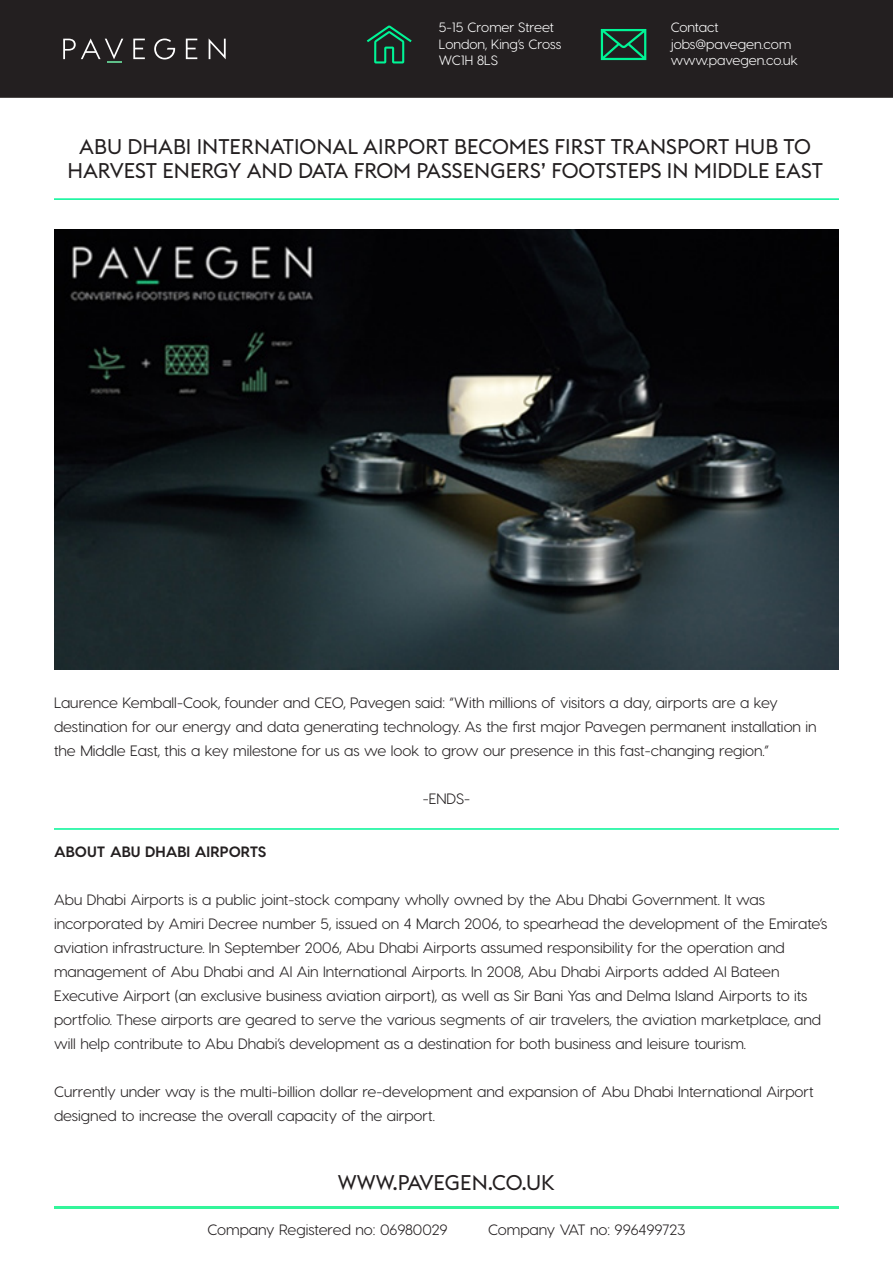
<style>
.page{position:relative;width:893px;height:1263px;background:#fff}
.page>*{position:absolute;margin:0;border:0;box-sizing:border-box;transform-origin:0 0}
.t1{font:21px/24px "Euclid Flex";color:#231f20;text-align:center}
.t2{font:15px/24px "Visby CF";color:#231f20}
.t3{font:700 15px "Visby CF";color:#231f20}
.t4{font:13.5px/16.2px "Visby CF";color:#fff}
</style>
<div class="page">
<div style="left:1px;top:1px;width:891px;height:96px;background:#231f20"></div>
<div style="left:0;top:0;width:893px;height:98px;border:2px solid #231f20"></div>
<svg style="left:209px;top:38px;width:17px;height:21px"></svg>
<svg style="left:63px;top:38px;width:60px;height:25px"></svg>
<svg style="left:154px;top:39px;width:21px;height:20px"></svg>
<svg style="left:133px;top:39px;width:12px;height:20px"></svg>
<svg style="left:186px;top:39px;width:11px;height:20px"></svg>
<hr style="left:54px;top:1206px;width:785px;height:3px;background:#32f59a">
<svg style="left:367px;top:25px;width:45px;height:38px"></svg>
<svg style="left:601px;top:29px;width:45px;height:31px"></svg>
<img style="left:54px;top:229px;width:785px;height:440px">
<hr style="left:54px;top:198px;width:785px;height:2px;background:#00f596">
<hr style="left:54px;top:828px;width:785px;height:2px;background:#00f596">
<p class="t4" style="left:439px;top:20px;width:124px">5-15 Cromer Street<br>London, King’s Cross<br>WC1H 8LS</p>
<p class="t4" style="left:671px;top:20px;width:129px">Contact jobs@pavegen.com www.pavegen.co.uk</p>
<p class="t1" style="left:67px;top:134px;width:757px">ABU DHABI INTERNATIONAL AIRPORT BECOMES FIRST TRANSPORT HUB TO<br>HARVEST ENERGY AND DATA FROM PASSENGERS’ FOOTSTEPS IN MIDDLE EAST</p>
<p class="t2" style="left:54px;top:691px;width:764px">Laurence Kemball-Cook, founder and CEO, Pavegen said: “With millions of visitors a day, airports are a key destination for our energy and data generating technology. As the first major Pavegen permanent installation in the Middle East, this a key milestone for us as we look to grow our presence in this fast-changing region.”</p>
<p class="t2" style="left:423px;top:787px;width:49px">-ENDS-</p>
<p class="t3" style="left:54px;top:843px;width:214px">ABOUT ABU DHABI AIRPORTS</p>
<p class="t2" style="left:54px;top:888px;width:775px">Abu Dhabi Airports is a public joint-stock company wholly owned by the Abu Dhabi Government. It was incorporated by Amiri Decree number 5, issued on 4 March 2006, to spearhead the development of the Emirate’s aviation infrastructure. In September 2006, Abu Dhabi Airports assumed responsibility for the operation and management of Abu Dhabi and Al Ain International Airports. In 2008, Abu Dhabi Airports added Al Bateen Executive Airport (an exclusive business aviation airport), as well as Sir Bani Yas and Delma Island Airports to its portfolio. These airports are geared to serve the various segments of air travelers, the aviation marketplace, and will help contribute to Abu Dhabi’s development as a destination for both business and leisure tourism.</p>
<p class="t2" style="left:54px;top:1080px;width:761px">Currently under way is the multi-billion dollar re-development and expansion of Abu Dhabi International Airport designed to increase the overall capacity of the airport.</p>
<h1 class="t1" style="left:338px;top:1171px;width:219px">WWW.PAVEGEN.CO.UK</h1>
<p class="t2" style="left:207px;top:1218px;width:242px">Company Registered no: 06980029</p>
<p class="t2" style="left:488px;top:1218px;width:199px">Company VAT no: 996499723</p>
</div>
